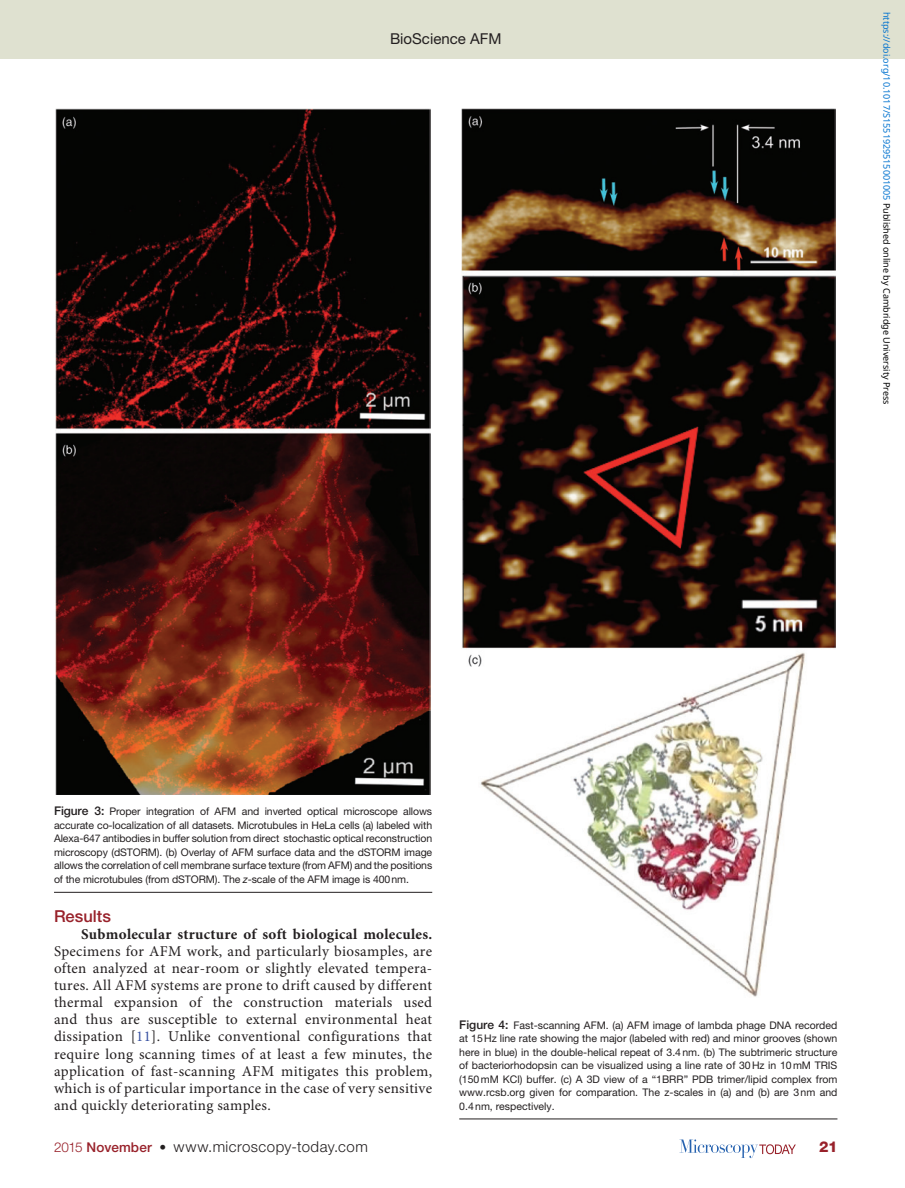
<style>
.page{position:relative;width:905px;height:1188px;background:#fff}
.page>*{position:absolute;margin:0;border:0;box-sizing:border-box;transform-origin:0 0}
.pSec1ttl{font:500 16.5px "Helvetica Neue LT Std";color:#98212a}
.pFirstpara{font:15px/17.1px "Minion Pro";letter-spacing:.02em;color:#231f20;text-align:justify}
.t1{font:300 15px "Helvetica Neue LT Std";letter-spacing:.03em;color:#231f20}
.t2{font:15px "Helvetica Neue LT Std";color:#231f20}
.t3{font:800 15px "Helvetica Neue LT Std";color:#98212a}
.pFigureCaption{font:10.5px/13.5px "Helvetica Neue LT Std";color:#231f20;text-align:justify}
.t4{font:9px "Noto Sans";color:#0172cf}
.s1{color:#000}
.s2{font-weight:500;font-size:12px}
.s3{font-style:italic}
.s4{font-weight:700}
.s5{color:#3a53a3}
.s6{font-size:13.5px;color:#98212a}
.s7{font-weight:500;font-size:13.5px;color:#98212a}
.s8{font-weight:500;font-size:13.5px}
</style>
<div class="page">
<svg style="left:679px;top:1139px;width:116px;height:19px"></svg>
<div style="left:0;top:0;width:904px;height:58px;background:#dfe1d0"></div>
<img style="left:56px;top:108px;width:374px;height:687px">
<hr style="left:54px;top:892px;width:378px;height:1px;background:#231f20">
<img style="left:461px;top:108px;width:374px;height:889px">
<hr style="left:459px;top:1119px;width:378px;height:1px;background:#231f20">
<h2 class="t2" style="left:390px;top:30px;width:113px">BioScience AFM</h2>
<p class="t4" style="left:893px;top:12px;width:394px;rotate:90deg">https://doi.org/10.1017/S1551929515001005 <span class="s1">Published online by Cambridge University Press</span></p>
<p class="pFigureCaption" style="left:54px;top:805px;width:380px"><span class="s2">Figure 3:</span> Proper integration of AFM and inverted optical microscope allows accurate co-localization of all datasets. Microtubules in HeLa cells (a) labeled with Alexa-647 antibodies in buffer solution from direct stochastic optical reconstruction microscopy (dSTORM). (b) Overlay of AFM surface data and the dSTORM image allows the correlation of cell membrane surface texture (from AFM) and the positions of the microtubules (from dSTORM). The <span class="s3">z</span>-scale of the AFM image is 400nm.</p>
<p class="pSec1ttl" style="left:54px;top:906px;width:58px">Results</p>
<p class="pFirstpara" style="left:54px;top:926px;width:380px;text-indent:27px"><span class="s4">Submolecular structure of soft biological molecules.<br></span>Specimens for AFM work, and particularly biosamples, are often analyzed at near-room or slightly elevated tempera&shy;tures. All AFM systems are prone to drift caused by different thermal expansion of the construction materials used and thus are susceptible to external environmental heat dissipation [<span class="s5">11</span>]. Unlike conventional configurations that require long scanning times of at least a few minutes, the application of fast-scanning AFM mitigates this problem, which is of particular importance in the case of very sensitive and quickly deteriorating samples.</p>
<p class="pFigureCaption" style="left:459px;top:1018px;width:380px"><span class="s2">Figure 4:</span> Fast-scanning AFM. (a) AFM image of lambda phage DNA recorded at 15Hz line rate showing the major (labeled with red) and minor grooves (shown here in blue) in the double-helical repeat of 3.4nm. (b) The subtrimeric structure of bacteriorhodopsin can be visualized using a line rate of 30Hz in 10mM TRIS (150mM KCl) buffer. (c) A 3D view of a “1BRR” PDB trimer/lipid complex from www.rcsb.org given for comparation. The z-scales in (a) and (b) are 3nm and 0.4nm, respectively.</p>
<h2 class="t1" style="left:54px;top:1137px;width:315px"><span class="s6">2015</span> <span class="s7">November</span> <span class="s8">•</span> www.microscopy-today.com</h2>
<p class="t3" style="left:819px;top:1138px;width:20px">21</p>
</div>
